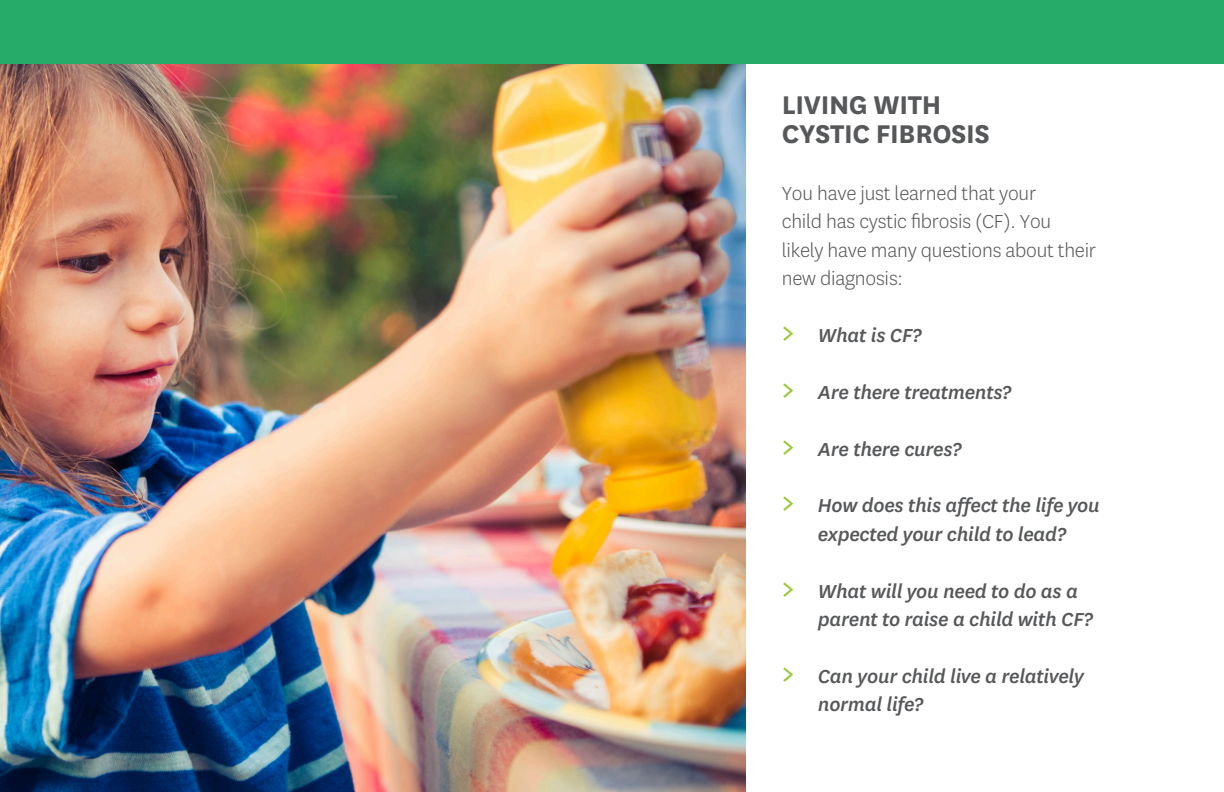
<style>
.page{position:relative;width:1224px;height:792px;background:#fff}
.page>*{position:absolute;margin:0;border:0;box-sizing:border-box;transform-origin:0 0}
.Paragraph_Style_1{font:700 30px/28.4px "Centene Sans";letter-spacing:-.015em;color:#57585a}
.Paragraph_Style_1-2{font:italic 500 22px/28.4px "Centene Sans";letter-spacing:-.015em;color:#57585a}
.Paragraph_Style_1-3{font:300 22px/28.4px "Centene Sans";letter-spacing:-.01em;color:#57585a}
.s1{font-style:normal;font-size:34px;color:#99ca3b}
</style>
<div class="page">
<img style="left:0;top:63px;width:746px;height:729px">
<div style="left:0;top:0;width:1224px;height:63px;background:#26ab68"></div>
<p class="Paragraph_Style_1" style="left:782px;top:91px;width:210px">LIVING WITH<br>CYSTIC FIBROSIS</p>
<p class="Paragraph_Style_1-3" style="left:782px;top:179px;width:316px">You have just learned that your<br>child has cystic fibrosis (CF). You likely have many questions about their new diagnosis:</p>
<p class="Paragraph_Style_1-2" style="left:782px;top:321px;width:141px"><span class="s1">&gt;</span> What is CF?</p>
<p class="Paragraph_Style_1-2" style="left:782px;top:378px;width:231px"><span class="s1">&gt;</span> Are there treatments?</p>
<p class="Paragraph_Style_1-2" style="left:782px;top:435px;width:181px"><span class="s1">&gt;</span> Are there cures?</p>
<p class="Paragraph_Style_1-2" style="left:782px;top:491px;width:319px;text-align:center"><span class="s1">&gt;</span> How does this affect the life you expected your child to lead?</p>
<p class="Paragraph_Style_1-2" style="left:818px;top:577px;width:277px;text-indent:-36px"><span class="s1">&gt;</span> What will you need to do as a parent to raise a child with CF?</p>
<p class="Paragraph_Style_1-2" style="left:818px;top:662px;width:267px;text-indent:-36px"><span class="s1">&gt;</span> Can your child live a relatively normal life?</p>
</div>
